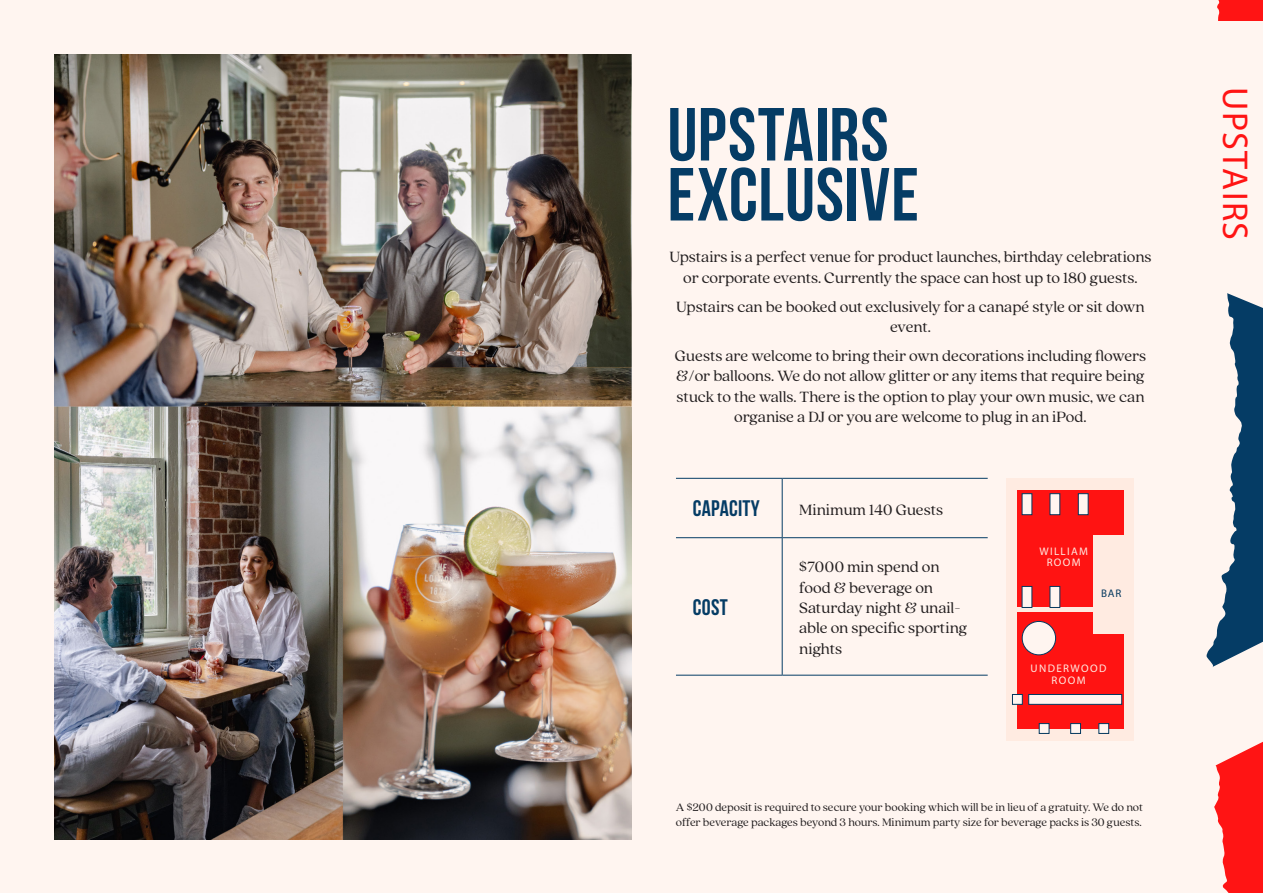
<style>
.page{position:relative;width:1263px;height:893px;background:#fff5f0}
.page>*{position:absolute;margin:0;border:0;box-sizing:border-box;transform-origin:0 0}
.t1{font:700 75px/60px "Bebas Neue";letter-spacing:.015em;color:#053c65}
.t2{font:36px "Myriad Pro";letter-spacing:.04em;color:#ff1414}
.t3{font:700 22.5px "Bebas Neue";letter-spacing:.01em;color:#053c65}
.t4{font:16.5px/20.4px "Quincy CF";letter-spacing:-.005em;color:#231f20;text-align:center}
.t5{font:12px/15px "Quincy CF";letter-spacing:-.005em;color:#231f20}
.t6{font:11.1px/11.6px "Myriad Pro";letter-spacing:.12em;color:#fff5f0;text-align:center}
.t7{font:11.1px "Myriad Pro";color:#053c65}
</style>
<div class="page">
<div style="left:1200px;top:353px;width:63px;height:540px;background:#053c65"></div>
<svg style="left:1242px;top:642px;width:21px;height:251px;background:#fa6e6d"></svg>
<svg style="left:1242px;top:299px;width:21px;height:54px"></svg>
<div style="left:1200px;top:0;width:63px;height:21px;background:#ff1414"></div>
<svg style="left:1200px;top:0;width:42px;height:893px;fill:#fff5f0"></svg>
<div style="left:1006px;top:478px;width:128px;height:262px;background:#ffebe1"></div>
<div style="left:1017px;top:490px;width:107px;height:117px;background:#ff1414"></div>
<div style="left:1017px;top:612px;width:107px;height:117px;background:#ff1414"></div>
<div style="left:1093px;top:536px;width:36px;height:98px;background:#ffebe1"></div>
<div style="left:1039px;top:723px;width:10px;height:11px;background:#fff5f0;border:1px solid #053c65"></div>
<div style="left:1070px;top:723px;width:11px;height:11px;background:#fff5f0;border:1px solid #053c65"></div>
<div style="left:1099px;top:723px;width:10px;height:11px;background:#fff5f0;border:1px solid #053c65"></div>
<div style="left:1012px;top:694px;width:10px;height:10px;background:#fff5f0;border:1px solid #053c65"></div>
<div style="left:1022px;top:586px;width:10px;height:22px;background:#fff5f0;border:1px solid #053c65"></div>
<div style="left:1022px;top:493px;width:10px;height:22px;background:#fff5f0;border:1px solid #053c65"></div>
<div style="left:1050px;top:493px;width:10px;height:22px;background:#fff5f0;border:1px solid #053c65"></div>
<div style="left:1078px;top:493px;width:10px;height:22px;background:#fff5f0;border:1px solid #053c65"></div>
<div style="left:1050px;top:586px;width:10px;height:22px;background:#fff5f0;border:1px solid #053c65"></div>
<div style="left:1028px;top:694px;width:94px;height:10px;background:#fff5f0;border:1px solid #053c65"></div>
<svg style="left:1022px;top:621px;width:33px;height:34px"></svg>
<div style="left:1022px;top:621px;width:34px;height:34px;border:1px solid #053c65;border-radius:50%"></div>
<img style="left:54px;top:54px;width:578px;height:785px">
<hr style="left:676px;top:478px;width:106px;height:1px;background:#053c65">
<hr style="left:676px;top:537px;width:106px;height:1px;background:#053c65">
<hr style="left:676px;top:675px;width:106px;height:1px;background:#053c65">
<hr style="left:782px;top:479px;width:1px;height:58px;background:#053c65">
<hr style="left:782px;top:538px;width:1px;height:137px;background:#053c65">
<hr style="left:782px;top:478px;width:206px;height:1px;background:#053c65">
<hr style="left:782px;top:537px;width:206px;height:1px;background:#053c65">
<hr style="left:782px;top:675px;width:206px;height:1px;background:#053c65">
<p class="t1" style="left:668px;top:104px;width:253px">UPSTAIRS<br>EXCLUSIVE</p>
<p class="t4" style="left:669px;top:246px;width:484px">Upstairs is a perfect venue for product launches, birthday celebrations or corporate events. Currently the space can host up to 180 guests.</p>
<p class="t4" style="left:676px;top:295px;width:470px">Upstairs can be booked out exclusively for a canapé style or sit down event.</p>
<p class="t4" style="left:675px;top:345px;width:473px">Guests are welcome to bring their own decorations including flowers &amp;/or balloons. We do not allow glitter or any items that require being stuck to the walls. There is the option to play your own music, we can organise a DJ or you are welcome to plug in an iPod.</p>
<p class="t3" style="left:693px;top:496px;width:68px">CAPACITY</p>
<p class="t4" style="left:799px;top:498px;width:145px">Minimum 140 Guests</p>
<p class="t3" style="left:693px;top:595px;width:36px">COST</p>
<p class="t4" style="left:799px;top:556px;width:170px;text-align:left">$7000 min spend on food &amp; beverage on<br>Saturday night &amp; unail&shy;able on specific sporting nights</p>
<p class="t6" style="left:1039px;top:545px;width:50px">WILLIAM<br>ROOM</p>
<p class="t7" style="left:1101px;top:586px;width:22px">BAR</p>
<p class="t6" style="left:1031px;top:663px;width:77px">UNDERWOOD<br>ROOM</p>
<p class="t5" style="left:676px;top:799px;width:468px">A $200 deposit is required to secure your booking which will be in lieu of a gratuity. We do not offer beverage packages beyond 3 hours. Minimum party size for beverage packs is 30 guests.</p>
<p class="t2" style="left:1257px;top:87px;width:155px;rotate:90deg">UPSTAIRS</p>
</div>
